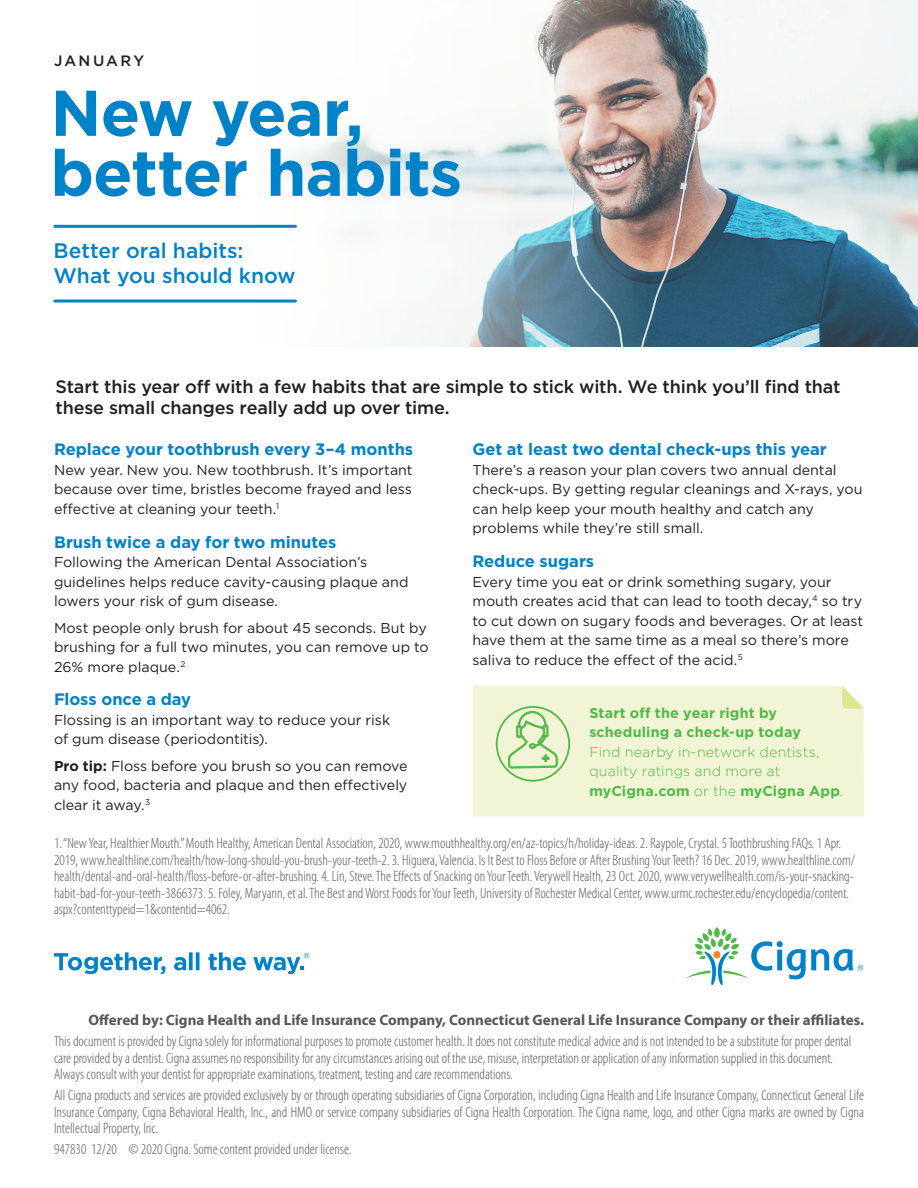
<style>
.page{position:relative;width:918px;height:1188px;background:#fff}
.page>*{position:absolute;margin:0;border:0;box-sizing:border-box;transform-origin:0 0}
.t1{font:700 64.5px/60px "Gotham";letter-spacing:-.015em;color:#0082c8}
.t2{font:500 21px/25.2px "Gotham";color:#0082c8}
.t3{font:500 18px/21px "Gotham";letter-spacing:-.01em;color:#231f20}
.t4{font:700 16.5px "Gotham";letter-spacing:-.005em;color:#0082c8}
.t5{font:300 condensed 15px/16.5px "Myriad Pro";color:#57585a}
.t6{font:700 15px "Myriad Pro";color:#57585a}
.t7{font:500 15px "Gotham";letter-spacing:.145em;color:#231f20}
.t8{font:14.25px/19.5px "Gotham";color:#231f20}
.t9{font:300 14.25px/19.5px "Gotham";letter-spacing:.01em;color:#51b948}
.t10{font:700 14.25px/19.5px "Gotham";letter-spacing:.015em;color:#51b948}
.s1{font-weight:700}
</style>
<div class="page">
<img style="left:648px;top:0;width:270px;height:346px">
<svg style="left:53px;top:0;width:595px;height:346px"></svg>
<hr style="left:55px;top:225px;width:240px;height:3px;background:#0082c8">
<hr style="left:55px;top:300px;width:240px;height:3px;background:#0082c8">
<svg style="left:54px;top:952px;width:111px;height:22px"></svg>
<svg style="left:174px;top:952px;width:26px;height:18px"></svg>
<svg style="left:208px;top:952px;width:38px;height:19px"></svg>
<svg style="left:253px;top:953px;width:56px;height:21px"></svg>
<svg style="left:686px;top:927px;width:177px;height:58px"></svg>
<div style="left:473px;top:686px;width:391px;height:130px;background:#f1f5d5"></div>
<svg style="left:842px;top:686px;width:22px;height:23px"></svg>
<div style="left:496px;top:706px;width:74px;height:76px;border:2px solid #51b948;border-radius:50%"></div>
<svg style="left:508px;top:700px;width:50px;height:92px;background:#d3e9ba"></svg>
<p class="t7" style="left:54px;top:51px;width:92px">JANUARY</p>
<h1 class="t1" style="left:51px;top:81px;width:413px">New year, better habits</h1>
<h2 class="t2" style="left:54px;top:238px;width:243px">Better oral habits:<br>What you should know</h2>
<p class="t3" style="left:56px;top:375px;width:787px">Start this year off with a few habits that are simple to stick with. We think you’ll find that these small changes really add up over time.</p>
<p class="t4" style="left:54px;top:440px;width:361px">Replace your toothbrush every 3–4 months</p>
<p class="t8" style="left:54px;top:460px;width:360px;text-align:justify">New year. New you. New toothbrush. It’s important because over time, bristles become frayed and less effective at cleaning your teeth.<sup>1</sup></p>
<p class="t4" style="left:54px;top:532px;width:284px">Brush twice a day for two minutes</p>
<p class="t8" style="left:54px;top:552px;width:356px">Following the American Dental Association’s guidelines helps reduce cavity-causing plaque and lowers your risk of gum disease.</p>
<p class="t8" style="left:54px;top:617px;width:376px">Most people only brush for about 45 seconds. But by brushing for a full two minutes, you can remove up to<br>26% more plaque.<sup>2</sup></p>
<p class="t4" style="left:54px;top:690px;width:139px">Floss once a day</p>
<p class="t8" style="left:54px;top:709px;width:338px">Flossing is an important way to reduce your risk of gum disease (periodontitis).</p>
<p class="t8" style="left:54px;top:756px;width:355px;text-align:justify"><span class="s1">Pro tip:</span> Floss before you brush so you can remove any food, bacteria and plaque and then effectively clear it away.<sup>3</sup></p>
<p class="t4" style="left:472px;top:440px;width:356px">Get at least two dental check-ups this year</p>
<p class="t8" style="left:472px;top:460px;width:392px">There’s a reason your plan covers two annual dental check-ups. By getting regular cleanings and X-rays, you can help keep your mouth healthy and catch any problems while they’re still small.</p>
<p class="t4" style="left:472px;top:552px;width:123px">Reduce sugars</p>
<p class="t8" style="left:472px;top:571px;width:392px">Every time you eat or drink something sugary, your mouth creates acid that can lead to tooth decay,<sup>4</sup> so try to cut down on sugary foods and beverages. Or at least have them at the same time as a meal so there’s more saliva to reduce the effect of the acid.<sup>5</sup></p>
<p class="t10" style="left:589px;top:703px;width:213px">Start off the year right by scheduling a check-up today</p>
<p class="t9" style="left:589px;top:742px;width:255px">Find nearby in-network dentists, quality ratings and more at <span class="s1">myCigna.com</span> or the <span class="s1">myCigna App</span>.</p>
<p class="t5" style="left:54px;top:835px;width:802px">1. “New Year, Healthier Mouth.” Mouth Healthy, American Dental Association, 2020, www.mouthhealthy.org/en/az-topics/h/holiday-ideas. 2. Raypole, Crystal. 5 Toothbrushing FAQs. 1 Apr.<br>2019, www.healthline.com/health/how-long-should-you-brush-your-teeth-2. 3. Higuera, Valencia. Is It Best to Floss Before or After Brushing Your Teeth? 16 Dec. 2019, www.healthline.com/ health/dental-and-oral-health/floss-before-or-after-brushing. 4. Lin, Steve. The Effects of Snacking on Your Teeth. Verywell Health, 23 Oct. 2020, www.verywellhealth.com/is-your-snacking&shy;habit-bad-for-your-teeth-3866373. 5. Foley, Maryann, et al. The Best and Worst Foods for Your Teeth, University of Rochester Medical Center, www.urmc.rochester.edu/encyclopedia/content. aspx?contenttypeid=1&amp;contentid=4062.</p>
<p class="t6" style="left:88px;top:1011px;width:777px">Offered by: Cigna Health and Life Insurance Company, Connecticut General Life Insurance Company or their affiliates.</p>
<p class="t5" style="left:54px;top:1033px;width:799px">This document is provided by Cigna solely for informational purposes to promote customer health. It does not constitute medical advice and is not intended to be a substitute for proper dental care provided by a dentist. Cigna assumes no responsibility for any circumstances arising out of the use, misuse, interpretation or application of any information supplied in this document.<br>Always consult with your dentist for appropriate examinations, treatment, testing and care recommendations.</p>
<p class="t5" style="left:54px;top:1087px;width:812px;text-align:justify">All Cigna products and services are provided exclusively by or through operating subsidiaries of Cigna Corporation, including Cigna Health and Life Insurance Company, Connecticut General Life Insurance Company, Cigna Behavioral Health, Inc., and HMO or service company subsidiaries of Cigna Health Corporation. The Cigna name, logo, and other Cigna marks are owned by Cigna Intellectual Property, Inc.</p>
<p class="t5" style="left:54px;top:1141px;width:299px">947830 12/20 © 2020 Cigna. Some content provided under license.</p>
</div>
